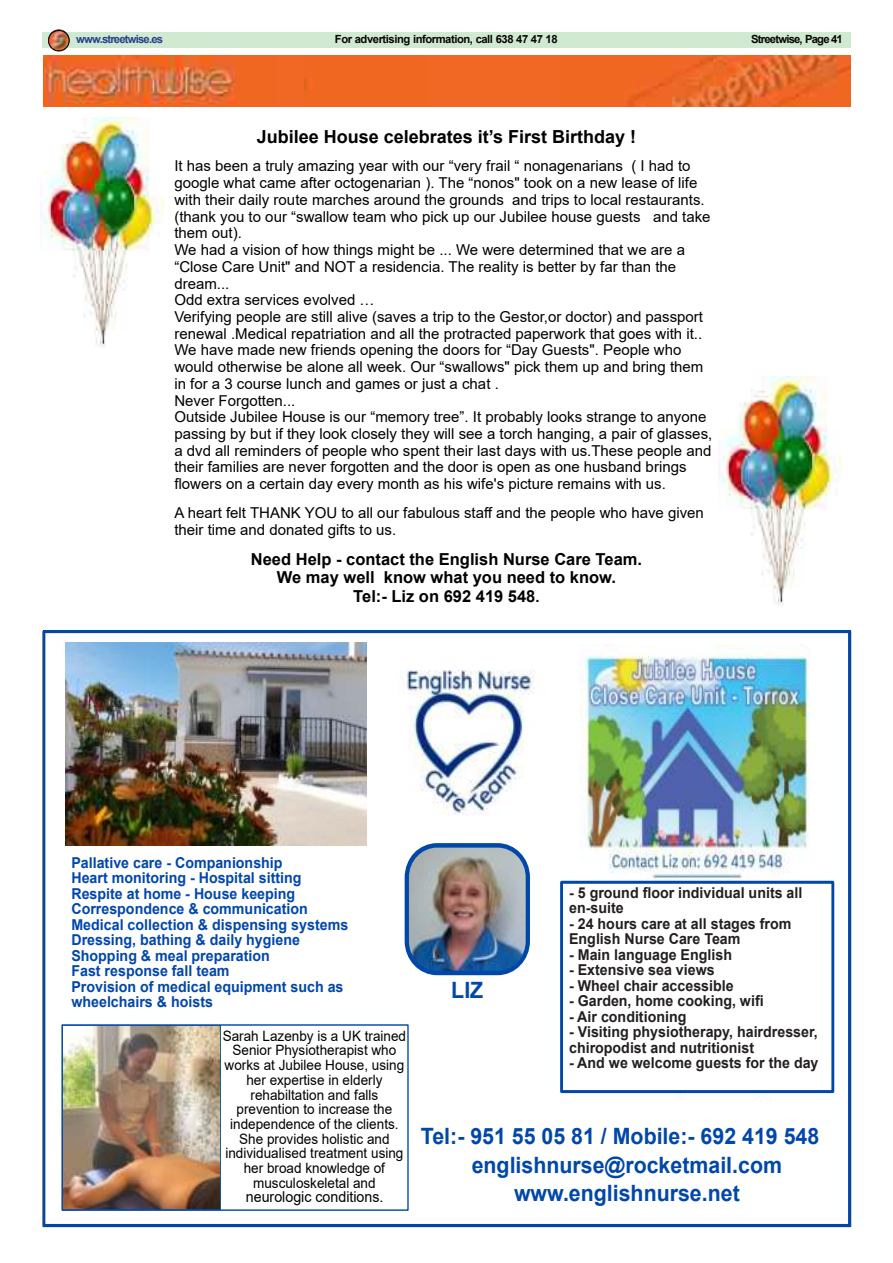
<style>
.page{position:relative;width:893px;height:1263px;background:#fff}
.page>*{position:absolute;margin:0;border:0;box-sizing:border-box;transform-origin:0 0}
.t1{font:700 22.5px "Arial";color:#0047aa;scale:.95 1}
.t2{font:700 18px "Arial";color:#000}
.t3{font:700 16.5px/18.5px "Arial";color:#000;text-align:center}
.t4{font:15px/16.6px "Arial";color:#000}
.t5{font:700 15px/15.5px "Arial";color:#231f20;scale:.95 1}
.t6{font:700 15px/15.5px "Arial";color:#0047aa;scale:.95 1}
.t7{font:15px "Arial";color:#000;scale:.95 1}
.t8{font:14.25px/14.7px "Arial";color:#000;text-align:center;scale:.95 1}
.t9{font:700 11.25px "Arial";letter-spacing:-.04em;color:#070504}
.t10{font:700 11.25px "Arial";letter-spacing:-.07em;color:#27418d}
.t11{font:700 11.25px "Arial";letter-spacing:-.07em;color:#070504}
.s1{font-size:15px}
</style>
<div class="page">
<div style="left:43px;top:33px;width:807px;height:15px;background:#d0ead2"></div>
<img style="left:49px;top:30px;width:20px;height:20px;border-radius:50%">
<div style="left:48px;top:30px;width:21px;height:21px;border:1px solid #070504;border-radius:50%"></div>
<img style="left:43px;top:56px;width:807px;height:51px">
<svg style="left:43px;top:631px;width:807px;height:595px"></svg>
<img style="left:387px;top:646px;width:161px;height:170px">
<img style="left:407px;top:845px;width:121px;height:128px">
<img style="left:562px;top:645px;width:271px;height:474px">
<div style="left:560px;top:881px;width:274px;height:212px;background:#fff;border:3px solid #0047aa"></div>
<div style="left:405px;top:843px;width:125px;height:132px;border:4px solid #0047aa;border-radius:31px"></div>
<img style="left:65px;top:643px;width:302px;height:202px">
<div style="left:559px;top:56px;width:81px;height:51px;background:#f06721"></div>
<div style="left:304px;top:56px;width:123px;height:51px;background:#f06721"></div>
<div style="left:427px;top:56px;width:132px;height:51px;background:#f06824"></div>
<img style="left:279px;top:56px;width:25px;height:51px">
<img style="left:718px;top:376px;width:124px;height:229px">
<img style="left:40px;top:118px;width:124px;height:229px">
<p class="t10" style="left:76px;top:31px;width:88px">www.streetwise.es</p>
<p class="t9" style="left:335px;top:31px;width:224px">For advertising information, call 638 47 47 18</p>
<p class="t11" style="left:751px;top:31px;width:93px">Streetwise, Page 41</p>
<p class="t2" style="left:257px;top:124px;width:381px">Jubilee House celebrates it’s First Birthday !</p>
<p class="t4" style="left:174px;top:158px;width:539px">It has been a truly amazing year with our “very frail “ nonagenarians ( I had to google what came after octogenarian ). The “nonos" took on a new lease of life with their daily route marches around the grounds and trips to local restaurants. (thank you to our “swallow team who pick up our Jubilee house guests and take them out).<br>We had a vision of how things might be ... We were determined that we are a “Close Care Unit" and NOT a residencia. The reality is better by far than the dream...<br>Odd extra services evolved …<br>Verifying people are still alive (saves a trip to the Gestor,or doctor) and passport renewal .Medical repatriation and all the protracted paperwork that goes with it..<br>We have made new friends opening the doors for “Day Guests". People who would otherwise be alone all week. Our “swallows" pick them up and bring them in for a 3 course lunch and games or just a chat .<br>Never Forgotten...<br>Outside Jubilee House is our “memory tree”. It probably looks strange to anyone passing by but if they look closely they will see a torch hanging, a pair of glasses, a dvd all reminders of people who spent their last days with us.These people and their families are never forgotten and the door is open as one husband brings flowers on a certain day every month as his wife's picture remains with us.</p>
<p class="t4" style="left:174px;top:504px;width:531px">A heart felt THANK YOU to all our fabulous staff and the people who have given their time and donated gifts to us.</p>
<p class="t3" style="left:251px;top:550px;width:393px">Need Help - contact the English Nurse Care Team.<br>We may well know what you need to know.<br>Tel:- Liz on 692 419 548<span class="s1">.</span></p>
<p class="t6" style="left:71px;top:855px;width:293px">Pallative care - Companionship<br>Heart monitoring - Hospital sitting<br>Respite at home - House keeping<br>Correspondence &amp; communication<br>Medical collection &amp; dispensing systems<br>Dressing, bathing &amp; daily hygiene<br>Shopping &amp; meal preparation<br>Fast response fall team<br>Provision of medical equipment such as wheelchairs &amp; hoists</p>
<p class="t8" style="left:223px;top:1028px;width:195px">Sarah Lazenby is a UK trained<br>Senior Physiotherapist who works at Jubilee House, using her expertise in elderly rehabiltation and falls prevention to increase the independence of the clients.<br>She provides holistic and individualised treatment using her broad knowledge of musculoskeletal and</p>
<p class="t7" style="left:246px;top:1186px;width:146px">neurologic conditions.</p>
<h1 class="t1" style="left:451px;top:974px;width:35px">LIZ</h1>
<p class="t5" style="left:569px;top:885px;width:247px">- 5 ground floor individual units all en-suite</p>
<p class="t5" style="left:569px;top:916px;width:235px">- 24 hours care at all stages from<br>English Nurse Care Team</p>
<p class="t5" style="left:569px;top:947px;width:173px">- Main language English</p>
<p class="t5" style="left:569px;top:962px;width:155px">- Extensive sea views</p>
<p class="t5" style="left:569px;top:978px;width:175px">- Wheel chair accessible</p>
<p class="t5" style="left:569px;top:993px;width:206px">- Garden, home cooking, wifi</p>
<p class="t5" style="left:569px;top:1009px;width:125px">- Air conditioning</p>
<p class="t5" style="left:569px;top:1024px;width:263px">- Visiting physiotherapy, hairdresser, chiropodist and nutritionist</p>
<p class="t5" style="left:569px;top:1055px;width:264px">- And we welcome guests for the day</p>
<h1 class="t1" style="left:421px;top:1120px;width:421px">Tel:- 951 55 05 81 / Mobile:- 692 419 548</h1>
<h1 class="t1" style="left:472px;top:1149px;width:328px">englishnurse@rocketmail.com</h1>
<h1 class="t1" style="left:514px;top:1177px;width:239px">www.englishnurse.net</h1>
</div>
